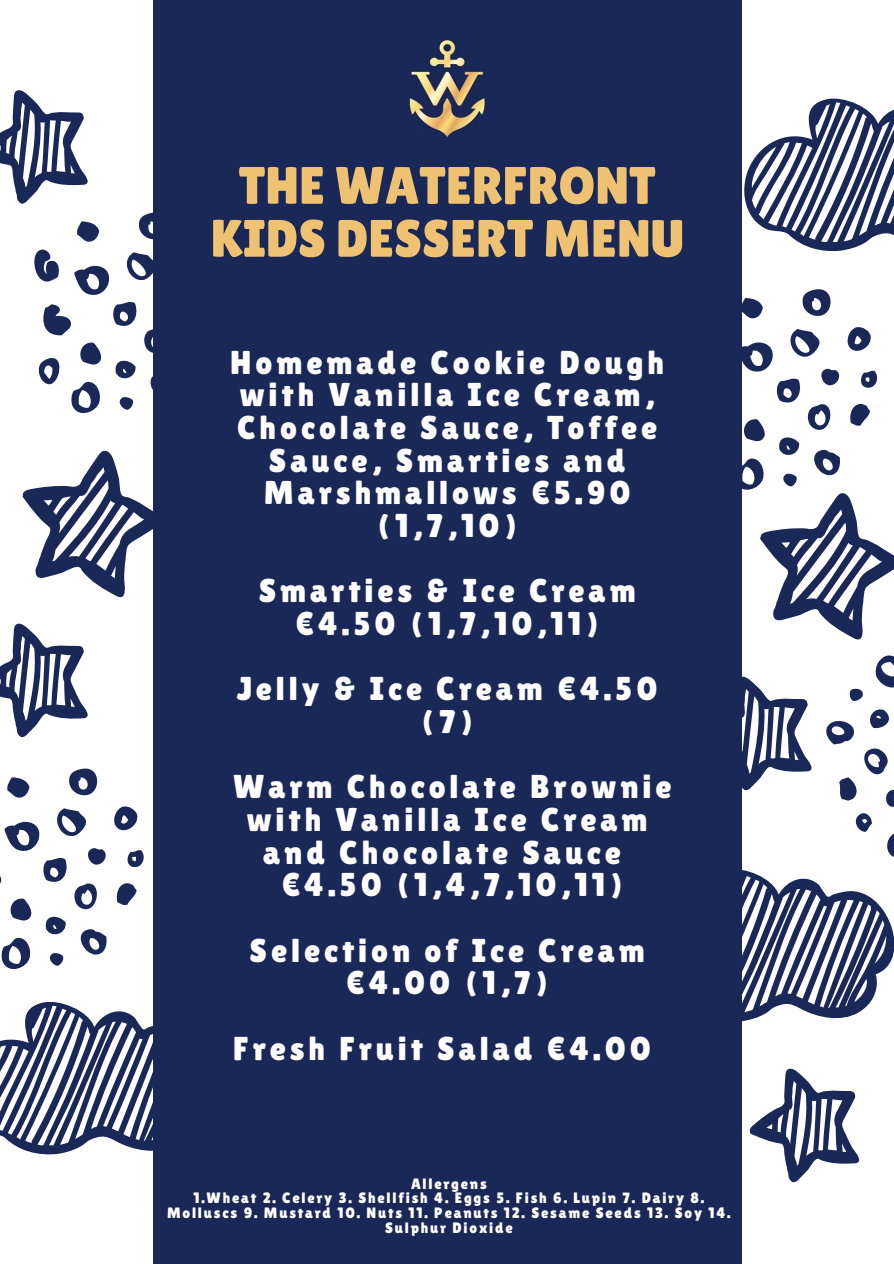
<style>
.page{position:relative;width:894px;height:1264px;background:#fff}
.page>*{position:absolute;margin:0;border:0;box-sizing:border-box;transform-origin:0 0}
.t1{font:52.5px/52.9px "Lilita One";color:#efc273;text-align:center}
.t2{font:33px/32.7px "Lilita One";letter-spacing:.12em;color:#fefefe;text-align:center}
.t3{font:15px/14.7px "Lilita One";letter-spacing:.12em;color:#fff;text-align:center}
</style>
<div class="page">
<svg style="left:139px;top:212px;width:14px;height:28px"></svg>
<svg style="left:77px;top:221px;width:22px;height:21px"></svg>
<svg style="left:34px;top:249px;width:119px;height:164px"></svg>
<svg style="left:802px;top:289px;width:29px;height:27px"></svg>
<svg style="left:741px;top:298px;width:21px;height:21px"></svg>
<svg style="left:69px;top:768px;width:29px;height:28px"></svg>
<svg style="left:7px;top:777px;width:22px;height:21px"></svg>
<svg style="left:0;top:806px;width:144px;height:163px"></svg>
<svg style="left:0;top:90px;width:88px;height:114px"></svg>
<svg style="left:741px;top:1051px;width:119px;height:139px"></svg>
<svg style="left:0;top:450px;width:153px;height:288px"></svg>
<svg style="left:0;top:1001px;width:153px;height:152px"></svg>
<svg style="left:744px;top:98px;width:149px;height:153px"></svg>
<svg style="left:741px;top:326px;width:153px;height:695px"></svg>
<div style="left:153px;top:0;width:588px;height:1263px;background:#1a2857"></div>
<img style="left:409px;top:40px;width:76px;height:98px">
<p class="t1" style="left:210px;top:159px;width:475px">THE WATERFRONT<br>KIDS DESSERT MENU</p>
<p class="t2" style="left:230px;top:346px;width:435px">Homemade Cookie Dough with Vanilla Ice Cream,<br>Chocolate Sauce, Toffee<br>Sauce, Smarties and<br>Marshmallows €5.90 (1,7,10)</p>
<p class="t2" style="left:258px;top:574px;width:378px">Smarties &amp; Ice Cream €4.50 (1,7,10,11)</p>
<p class="t2" style="left:236px;top:672px;width:422px">Jelly &amp; Ice Cream €4.50 (7)</p>
<p class="t2" style="left:233px;top:770px;width:440px">Warm Chocolate Brownie</p>
<p class="t2" style="left:247px;top:803px;width:402px">with Vanilla Ice Cream</p>
<p class="t2" style="left:263px;top:835px;width:359px">and Chocolate Sauce</p>
<p class="t2" style="left:281px;top:868px;width:343px">€4.50 (1,4,7,10,11)</p>
<p class="t2" style="left:249px;top:933px;width:397px">Selection of Ice Cream €4.00 (1,7)</p>
<p class="t2" style="left:233px;top:1031px;width:419px">Fresh Fruit Salad €4.00</p>
<p class="t3" style="left:411px;top:1176px;width:77px">Allergens</p>
<p class="t3" style="left:167px;top:1190px;width:564px">1.Wheat 2. Celery 3. Shellfish 4. Eggs 5. Fish 6. Lupin 7. Dairy 8.<br>Molluscs 9. Mustard 10. Nuts 11. Peanuts 12. Sesame Seeds 13. Soy 14.<br>Sulphur Dioxide</p>
</div>
